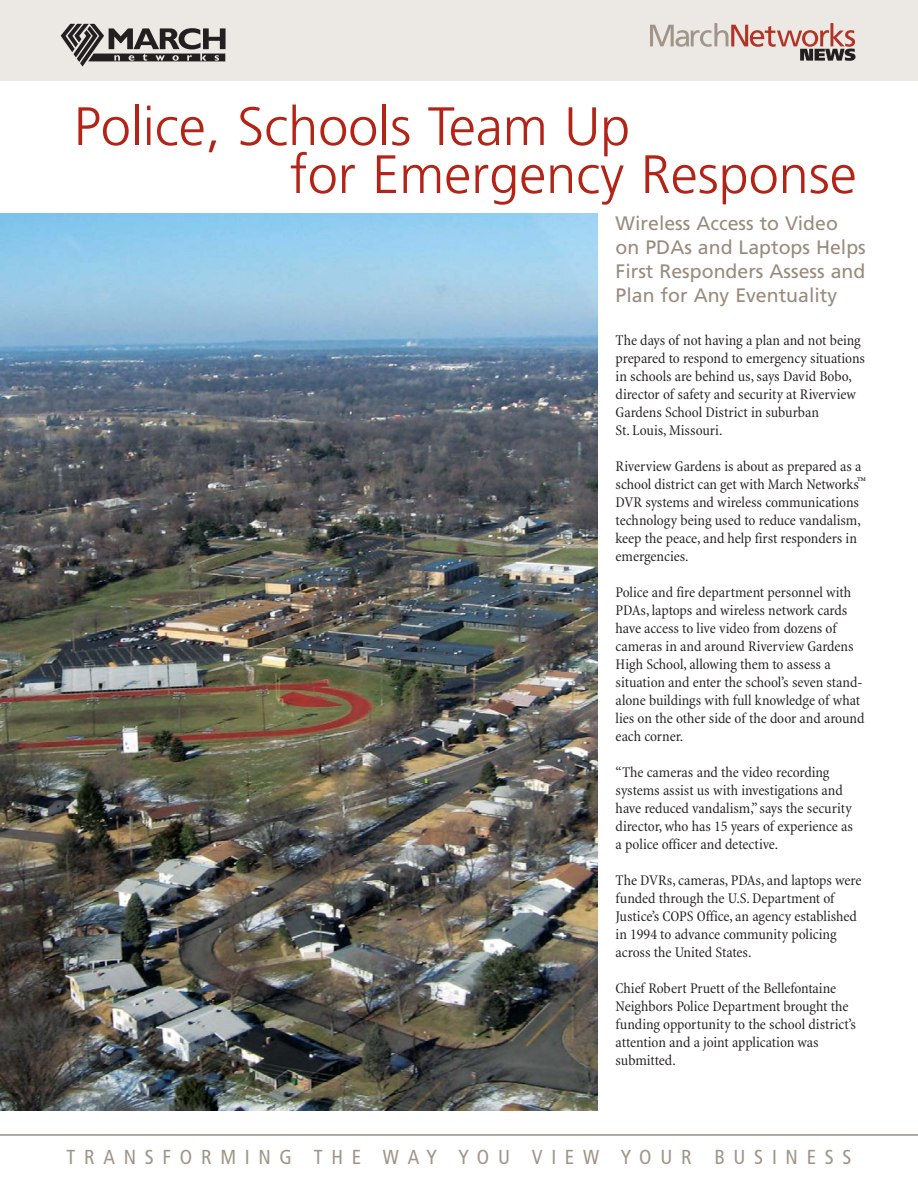
<style>
.page{position:relative;width:918px;height:1188px;background:#fff}
.page>*{position:absolute;margin:0;border:0;box-sizing:border-box;transform-origin:0 0}
.t1{font:300 54px/48px "Frutiger";color:#b32316}
.t2{font:condensed 20.25px "Frutiger";letter-spacing:.43em;color:#a19589}
.t3{font:19.5px/24px "Frutiger";color:#998b7d}
.t4{font:condensed 15px/18px "Minion";letter-spacing:-.005em;color:#231f20;scale:1.05 1}
</style>
<div class="page">
<div style="left:0;top:0;width:918px;height:81px;background:#ece8e4"></div>
<svg style="left:61px;top:24px;width:165px;height:43px"></svg>
<svg style="left:650px;top:23px;width:206px;height:38px"></svg>
<hr style="left:0;top:1134px;width:918px;height:2px;background:#aca39a">
<img style="left:0;top:213px;width:598px;height:898px">
<h1 class="t1" style="left:290px;top:106px;width:568px;text-indent:-216px">Police, Schools Team Up<br>for Emergency Response</h1>
<h3 class="t3" style="left:616px;top:213px;width:252px">Wireless Access to Video on PDAs and Laptops Helps<br>First Responders Assess and<br>Plan for Any Eventuality</h3>
<p class="t4" style="left:616px;top:333px;width:239px">The days of not having a plan and not being prepared to respond to emergency situations in schools are behind us, says David Bobo, director of safety and security at Riverview Gardens School District in suburban<br>St. Louis, Missouri.</p>
<p class="t4" style="left:616px;top:459px;width:240px">Riverview Gardens is about as prepared as a school district can get with March Networks<sup>™ </sup>DVR systems and wireless communications technology being used to reduce vandalism, keep the peace, and help first responders in emergencies.</p>
<p class="t4" style="left:616px;top:585px;width:238px">Police and fire department personnel with PDAs, laptops and wireless network cards have access to live video from dozens of cameras in and around Riverview Gardens High School, allowing them to assess a situation and enter the school’s seven stand&shy;alone buildings with full knowledge of what lies on the other side of the door and around each corner.</p>
<p class="t4" style="left:616px;top:765px;width:228px">“The cameras and the video recording systems assist us with investigations and have reduced vandalism,” says the security director, who has 15 years of experience as a police officer and detective.</p>
<p class="t4" style="left:616px;top:873px;width:236px">The DVRs, cameras, PDAs, and laptops were funded through the U.S. Department of Justice’s COPS Office, an agency established in 1994 to advance community policing across the United States.</p>
<p class="t4" style="left:616px;top:981px;width:230px">Chief Robert Pruett of the Bellefontaine Neighbors Police Department brought the funding opportunity to the school district’s attention and a joint application was submitted.</p>
<h2 class="t2" style="left:66px;top:1148px;width:787px">TRANSFORMING THE WAY YOU VIEW YOUR BUSINESS</h2>
</div>
